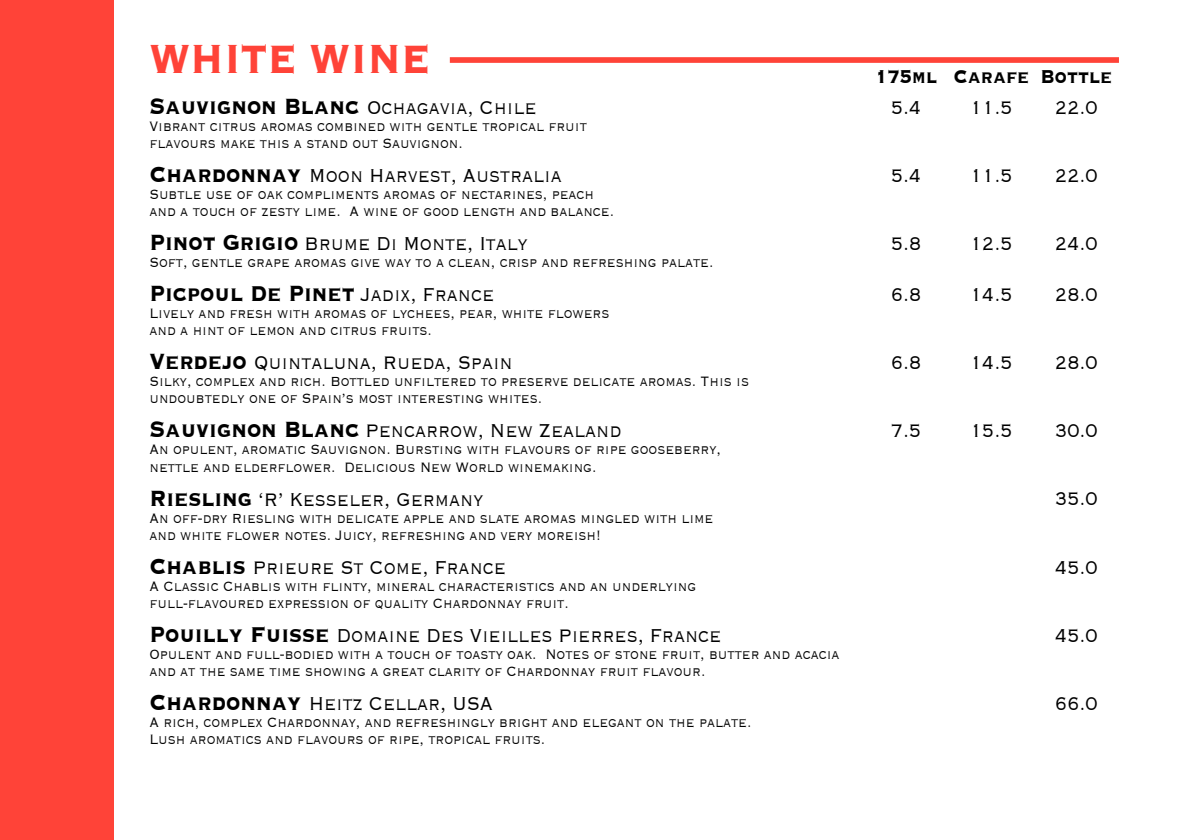
<style>
.page{position:relative;width:1191px;height:840px;background:#fff}
.page>*{position:absolute;margin:0;border:0;box-sizing:border-box;transform-origin:0 0}
.t1{font:700 52.8px "Copperplate";color:#ff4338;scale:.82 1}
.t2{font:700 28.6px "Copperplate";color:#000;scale:.82 1}
.t3{font:300 24.2px/51px "Copperplate";color:#000;scale:.82 1}
.t4{font:700 24.2px "Copperplate";color:#000;scale:.82 1}
.t5{font:300 17.6px/17px "Copperplate";color:#000;scale:.82 1}
.s1{font-weight:700;font-size:28.6px}
.s2{font-weight:300;font-size:24.2px}
</style>
<div class="page">
<div style="left:0;top:0;width:113px;height:839px;background:#ff4338"></div>
<div style="left:450px;top:57px;width:669px;height:6px;background:#ff4338"></div>
<h1 class="t1" style="left:149px;top:24px;width:276px">WHITE WINE</h1>
<h3 class="t3" style="left:149px;top:81px;width:474px"><span class="s1">Sauvignon Blanc</span> Ochagavia, Chile</h3>
<p class="t5" style="left:149px;top:117px;width:535px">Vibrant citrus aromas combined with gentle tropical fruit flavours make this a stand out Sauvignon.</p>
<h3 class="t3" style="left:149px;top:149px;width:504px"><span class="s1">Chardonnay</span> Moon Harvest, Australia</h3>
<p class="t5" style="left:149px;top:185px;width:568px">Subtle use of oak compliments aromas of nectarines, peach and a touch of zesty lime. A wine of good length and balance.</p>
<h3 class="t3" style="left:149px;top:217px;width:463px"><span class="s1">Pinot Grigio</span> Brume Di Monte, Italy</h3>
<p class="t5" style="left:149px;top:253px;width:689px">Soft, gentle grape aromas give way to a clean, crisp and refreshing palate.</p>
<h2 class="t2" style="left:149px;top:274px;width:422px">Picpoul De Pinet <span class="s2">Jadix, France</span></h2>
<p class="t5" style="left:149px;top:304px;width:562px">Lively and fresh with aromas of lychees, pear, white flowers and a hint of lemon and citrus fruits.</p>
<h3 class="t3" style="left:149px;top:336px;width:444px"><span class="s1">Verdejo</span> Quintaluna, Rueda, Spain</h3>
<p class="t5" style="left:149px;top:372px;width:732px">Silky, complex and rich. Bottled unfiltered to preserve delicate aromas. This is undoubtedly one of Spain’s most interesting whites.</p>
<h3 class="t3" style="left:149px;top:404px;width:577px"><span class="s1">Sauvignon Blanc</span> Pencarrow, New Zealand</h3>
<p class="t5" style="left:149px;top:440px;width:698px">An opulent, aromatic Sauvignon. Bursting with flavours of ripe gooseberry, nettle and elderflower. Delicious New World winemaking.</p>
<h3 class="t3" style="left:149px;top:472px;width:409px"><span class="s1">Riesling</span> ‘R’ Kesseler, Germany</h3>
<p class="t5" style="left:149px;top:508px;width:689px">An off-dry Riesling with delicate apple and slate aromas mingled with lime and white flower notes. Juicy, refreshing and very moreish!</p>
<h3 class="t3" style="left:149px;top:540px;width:436px"><span class="s1">Chablis</span> Prieure St Come, France</h3>
<p class="t5" style="left:149px;top:576px;width:668px">A Classic Chablis with flinty, mineral characteristics and an underlying full-flavoured expression of quality Chardonnay fruit.</p>
<h3 class="t3" style="left:149px;top:608px;width:699px"><span class="s1">Pouilly Fuisse</span> Domaine Des Vieilles Pierres, France</h3>
<p class="t5" style="left:149px;top:644px;width:843px">Opulent and full-bodied with a touch of toasty oak. Notes of stone fruit, butter and acacia and at the same time showing a great clarity of Chardonnay fruit flavour.</p>
<h3 class="t3" style="left:149px;top:676px;width:421px"><span class="s1">Chardonnay</span> Heitz Cellar, USA</h3>
<p class="t5" style="left:149px;top:712px;width:735px">A rich, complex Chardonnay, and refreshingly bright and elegant on the palate.<br>Lush aromatics and flavours of ripe, tropical fruits.</p>
<h3 class="t4" style="left:875px;top:60px;width:77px">175ml</h3>
<h3 class="t3" style="left:891px;top:81px;width:38px">5.4</h3>
<h3 class="t4" style="left:953px;top:60px;width:94px">Carafe</h3>
<h3 class="t3" style="left:970px;top:81px;width:53px">11.5</h3>
<h3 class="t4" style="left:1040px;top:60px;width:89px">Bottle</h3>
<h3 class="t3" style="left:1055px;top:81px;width:53px">22.0</h3>
<h3 class="t3" style="left:891px;top:149px;width:38px">5.4</h3>
<h3 class="t3" style="left:970px;top:149px;width:53px">11.5</h3>
<h3 class="t3" style="left:1055px;top:149px;width:53px">22.0</h3>
<h3 class="t3" style="left:891px;top:217px;width:38px">5.8<br>6.8</h3>
<h3 class="t3" style="left:970px;top:217px;width:53px">12.5<br>14.5</h3>
<h3 class="t3" style="left:1055px;top:217px;width:53px">24.0<br>28.0</h3>
<h3 class="t3" style="left:891px;top:336px;width:38px">6.8</h3>
<h3 class="t3" style="left:891px;top:404px;width:38px">7.5</h3>
<h3 class="t3" style="left:970px;top:336px;width:53px">14.5</h3>
<h3 class="t3" style="left:970px;top:404px;width:53px">15.5</h3>
<h3 class="t3" style="left:1055px;top:336px;width:53px">28.0</h3>
<h3 class="t3" style="left:1055px;top:404px;width:53px">30.0</h3>
<h3 class="t3" style="left:1055px;top:472px;width:53px">35.0</h3>
<h3 class="t3" style="left:1055px;top:540px;width:53px">45.0</h3>
<h3 class="t3" style="left:1055px;top:608px;width:53px">45.0</h3>
<h3 class="t3" style="left:1055px;top:676px;width:53px">66.0</h3>
</div>
